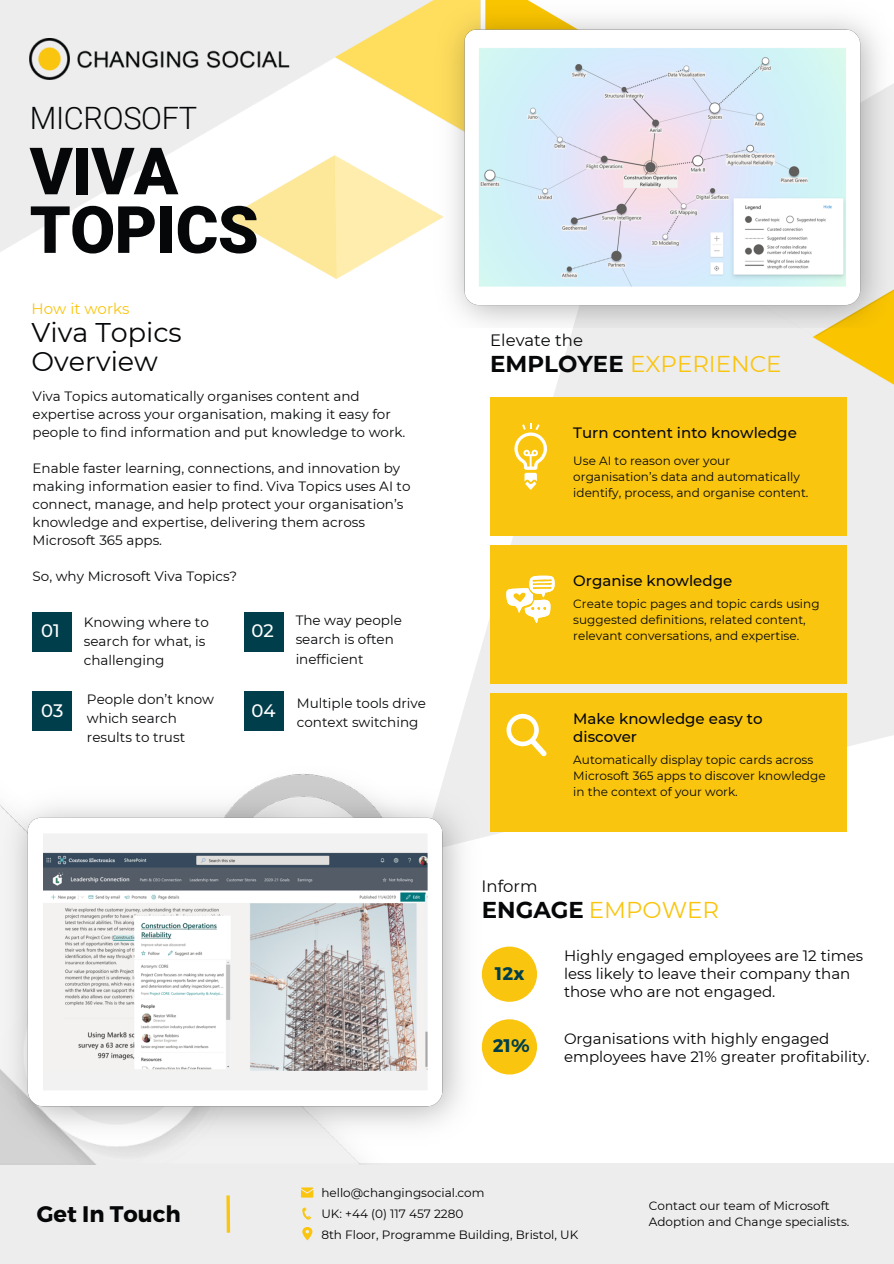
<style>
.page{position:relative;width:894px;height:1264px;background:#fff}
.page>*{position:absolute;margin:0;border:0;box-sizing:border-box;transform-origin:0 0}
.t1{font:900 65.25px "Roboto";letter-spacing:-.01em;color:#050709}
.t2{font:300 30.75px "Roboto";letter-spacing:-.01em;color:#050709}
.t3{font:27px "Montserrat";color:#050709}
.t4{font:22.95px "Montserrat";color:#fac50f}
.t5{font:700 22.5px "Montserrat";color:#050709}
.t6{font:700 18.15px "Montserrat";color:#003e4c}
.t7{font:500 18px "Montserrat";color:#fff}
.t8{font:16.5px "Montserrat";color:#050709}
.t9{font:15px/18px "Montserrat";color:#000}
.t10{font:500 15px/18px "Montserrat";color:#050709}
.t11{font:15px "Montserrat";color:#fac50f}
.t12{font:13.5px/19.2px "Montserrat";color:#050709}
.t13{font:12px/16px "Montserrat";color:#050709}
.t14{font:12px/16px "Montserrat";color:#000}
.s1{font-weight:700;color:#050709}
</style>
<div class="page">
<svg style="left:283px;top:388px;width:610px;height:680px"></svg>
<img style="left:0;top:0;width:893px;height:388px">
<div style="left:33px;top:612px;width:39px;height:39px;background:#003e4c"></div>
<div style="left:244px;top:612px;width:39px;height:39px;background:#003e4c"></div>
<svg style="left:0;top:0;width:281px;height:189px;fill:#ededed"></svg>
<img style="left:30px;top:38px;width:271px;height:41px">
<div style="left:0;top:1163px;width:893px;height:100px;background:#ededed"></div>
<svg style="left:226px;top:1195px;width:4px;height:37px"></svg>
<svg style="left:302px;top:1207px;width:9px;height:12px"></svg>
<svg style="left:301px;top:1187px;width:12px;height:10px"></svg>
<svg style="left:302px;top:1227px;width:10px;height:13px"></svg>
<div style="left:490px;top:693px;width:356px;height:139px;background:#fac50f"></div>
<div style="left:490px;top:545px;width:356px;height:138px;background:#fac50f"></div>
<div style="left:490px;top:397px;width:356px;height:138px;background:#fac50f"></div>
<svg style="left:506px;top:575px;width:48px;height:48px"></svg>
<img style="left:434px;top:0;width:459px;height:328px">
<svg style="left:527px;top:714px;width:19px;height:42px"></svg>
<svg style="left:514px;top:424px;width:33px;height:65px"></svg>
<div style="left:481px;top:946px;width:56px;height:55px;background:#fac50f;border-radius:50%"></div>
<div style="left:481px;top:1019px;width:56px;height:55px;background:#fac50f;border-radius:50%"></div>
<img style="left:0;top:643px;width:527px;height:521px">
<img style="left:0;top:786px;width:481px;height:359px">
<p class="t2" style="left:30px;top:100px;width:169px">MICROSOFT</p>
<p class="t1" style="left:30px;top:134px;width:150px">VIVA</p>
<p class="t1" style="left:30px;top:192px;width:230px">TOPICS</p>
<p class="t11" style="left:32px;top:299px;width:99px">How it works</p>
<p class="t3" style="left:32px;top:316px;width:152px">Viva Topics</p>
<p class="t3" style="left:32px;top:345px;width:128px">Overview</p>
<p class="t12" style="left:33px;top:387px;width:374px;line-height:18px">Viva Topics automatically organises content and expertise across your organisation, making it easy for people to find information and put knowledge to work.</p>
<p class="t12" style="left:33px;top:459px;width:379px;line-height:18px">Enable faster learning, connections, and innovation by making information easier to find. Viva Topics uses AI to connect, manage, and help protect your organisation’s knowledge and expertise, delivering them across Microsoft 365 apps.</p>
<p class="t12" style="left:33px;top:566px;width:206px">So, why Microsoft Viva Topics?</p>
<p class="t12" style="left:295px;top:611px;width:108px">The way people search is often inefficient</p>
<p class="t12" style="left:84px;top:612px;width:126px">Knowing where to search for what, is challenging</p>
<p class="t12" style="left:87px;top:689px;width:129px">People don’t know which search results to trust</p>
<p class="t12" style="left:297px;top:693px;width:131px">Multiple tools drive context switching</p>
<p class="t7" style="left:41px;top:619px;width:20px">01</p>
<p class="t7" style="left:251px;top:620px;width:24px">02</p>
<p class="t7" style="left:41px;top:699px;width:24px">03</p>
<p class="t7" style="left:251px;top:699px;width:26px">04</p>
<p class="t8" style="left:490px;top:330px;width:94px">Elevate the</p>
<p class="t4" style="left:490px;top:349px;width:293px"><span class="s1">EMPLOYEE</span> EXPERIENCE</p>
<p class="t10" style="left:573px;top:424px;width:225px">Turn content into knowledge</p>
<p class="t13" style="left:573px;top:453px;width:237px">Use AI to reason over your organisation’s data and automatically identify, process, and organise content.</p>
<p class="t10" style="left:573px;top:572px;width:160px">Organise knowledge</p>
<p class="t13" style="left:573px;top:595px;width:248px">Create topic pages and topic cards using suggested definitions, related content, relevant conversations, and expertise.</p>
<p class="t10" style="left:573px;top:709px;width:191px">Make knowledge easy to discover</p>
<p class="t13" style="left:573px;top:751px;width:254px">Automatically display topic cards across<br>Microsoft 365 apps to discover knowledge in the context of your work.</p>
<p class="t8" style="left:481px;top:876px;width:58px">Inform</p>
<p class="t4" style="left:481px;top:895px;width:239px"><span class="s1">ENGAGE</span> EMPOWER</p>
<p class="t6" style="left:495px;top:961px;width:31px">12x</p>
<p class="t6" style="left:492px;top:1033px;width:39px">21%</p>
<p class="t9" style="left:564px;top:946px;width:300px">Highly engaged employees are 12 times less likely to leave their company than those who are not engaged.</p>
<p class="t9" style="left:564px;top:1029px;width:307px">Organisations with highly engaged employees have 21% greater profitability.</p>
<p class="t5" style="left:37px;top:1199px;width:145px">Get In Touch</p>
<p class="t14" style="left:321px;top:1184px;width:165px">hello@changingsocial.com</p>
<p class="t14" style="left:321px;top:1205px;width:143px">UK: +44 (0) 117 457 2280</p>
<p class="t14" style="left:321px;top:1226px;width:258px">8th Floor, Programme Building, Bristol, UK</p>
<p class="t14" style="left:648px;top:1197px;width:202px">Contact our team of Microsoft<br>Adoption and Change specialists.</p>
</div>
